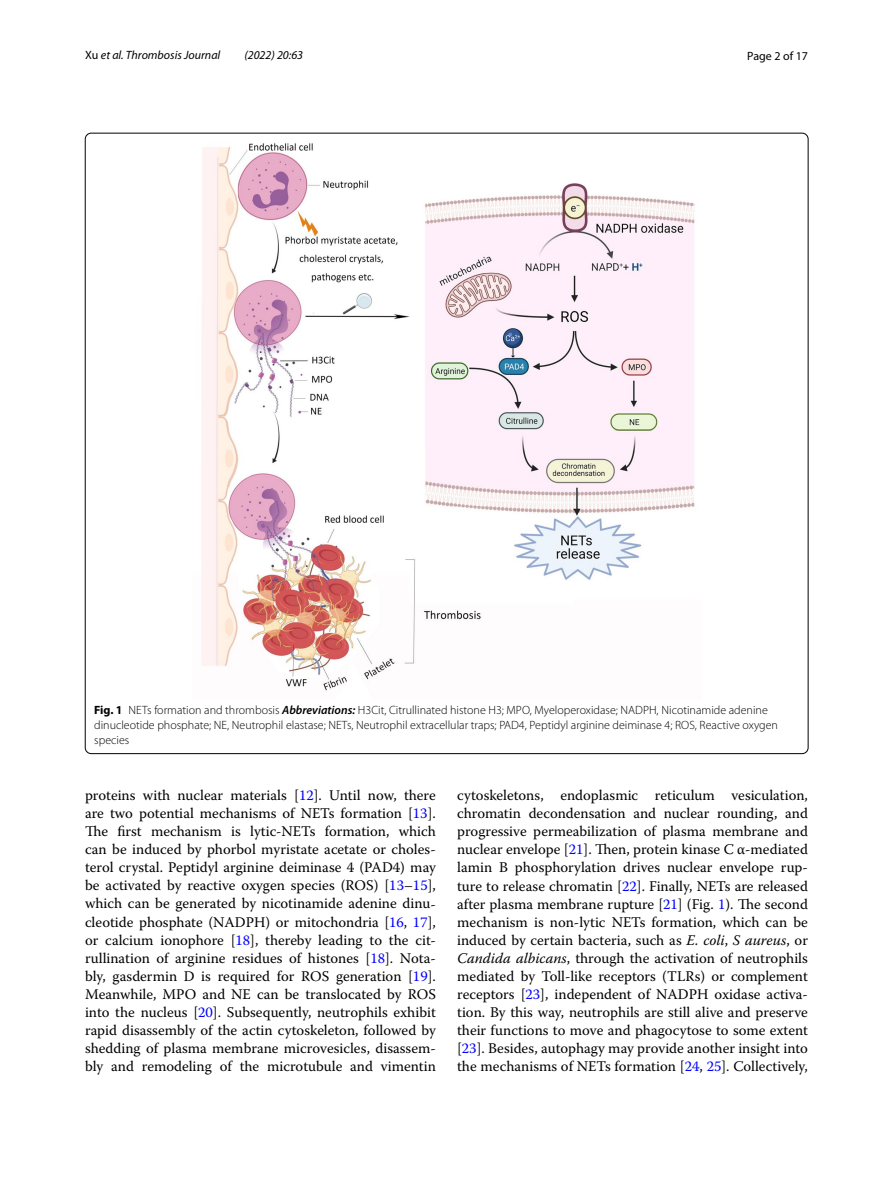
<style>
.page{position:relative;width:893px;height:1187px;background:#fff}
.page>*{position:absolute;margin:0;border:0;box-sizing:border-box;transform-origin:0 0}
.t1{font:14.7px/18px "Warnock Pro";color:#000;text-align:justify}
.t2{font:300 12px/15px "Myriad Pro";color:#000}
.t3{font:italic 12px "Myriad Pro";color:#000}
.t4{font:12px "Myriad Pro";color:#000}
.s1{font-style:normal}
.s2{font-weight:700}
.s3{font-weight:600;font-style:italic}
.s4{color:#00f}
.s5{font-style:italic}
</style>
<div class="page">
<img style="left:202px;top:143px;width:493px;height:548px">
<p class="t3" style="left:85px;top:48px;width:137px"><span class="s1">Xu</span> et al. Thrombosis Journal</p>
<p class="t3" style="left:244px;top:48px;width:60px">(2022) 20:63</p>
<p class="t4" style="left:747px;top:48px;width:62px">Page 2 of 17</p>
<p class="t2" style="left:94px;top:703px;width:685px"><span class="s2">Fig. 1</span> NETs formation and thrombosis <span class="s3">Abbreviations:</span> H3Cit, Citrullinated histone H3; MPO, Myeloperoxidase; NADPH, Nicotinamide adenine dinucleotide phosphate; NE, Neutrophil elastase; NETs, Neutrophil extracellular traps; PAD4, Peptidyl arginine deiminase 4; ROS, Reactive oxygen species</p>
<p class="t1" style="left:85px;top:786px;width:352px">proteins with nuclear materials [<span class="s4">12</span>]. Until now, there are two potential mechanisms of NETs formation [<span class="s4">13</span>].<br>The first mechanism is lytic-NETs formation, which can be induced by phorbol myristate acetate or choles&shy;terol crystal. Peptidyl arginine deiminase 4 (PAD4) may be activated by reactive oxygen species (ROS) [<span class="s4">13</span>–<span class="s4">15</span>], which can be generated by nicotinamide adenine dinu&shy;cleotide phosphate (NADPH) or mitochondria [<span class="s4">16</span>, <span class="s4">17</span>], or calcium ionophore [<span class="s4">18</span>], thereby leading to the cit&shy;rullination of arginine residues of histones [<span class="s4">18</span>]. Nota&shy;bly, gasdermin D is required for ROS generation [<span class="s4">19</span>].<br>Meanwhile, MPO and NE can be translocated by ROS into the nucleus [<span class="s4">20</span>]. Subsequently, neutrophils exhibit rapid disassembly of the actin cytoskeleton, followed by shedding of plasma membrane microvesicles, disassem&shy;bly and remodeling of the microtubule and vimentin</p>
<p class="t1" style="left:457px;top:786px;width:352px">cytoskeletons, endoplasmic reticulum vesiculation, chromatin decondensation and nuclear rounding, and progressive permeabilization of plasma membrane and nuclear envelope [<span class="s4">21</span>]. Then, protein kinase C α-mediated lamin B phosphorylation drives nuclear envelope rup&shy;ture to release chromatin [<span class="s4">22</span>]. Finally, NETs are released after plasma membrane rupture [<span class="s4">21</span>] (Fig. <span class="s4">1</span>). The second mechanism is non-lytic NETs formation, which can be induced by certain bacteria, such as <span class="s5">E. coli</span>, <span class="s5">S aureus</span>, or <span class="s5">Candida albicans</span>, through the activation of neutrophils mediated by Toll-like receptors (TLRs) or complement receptors [<span class="s4">23</span>], independent of NADPH oxidase activa&shy;tion. By this way, neutrophils are still alive and preserve their functions to move and phagocytose to some extent [<span class="s4">23</span>]. Besides, autophagy may provide another insight into the mechanisms of NETs formation [<span class="s4">24</span>, <span class="s4">25</span>]. Collectively,</p>
</div>
